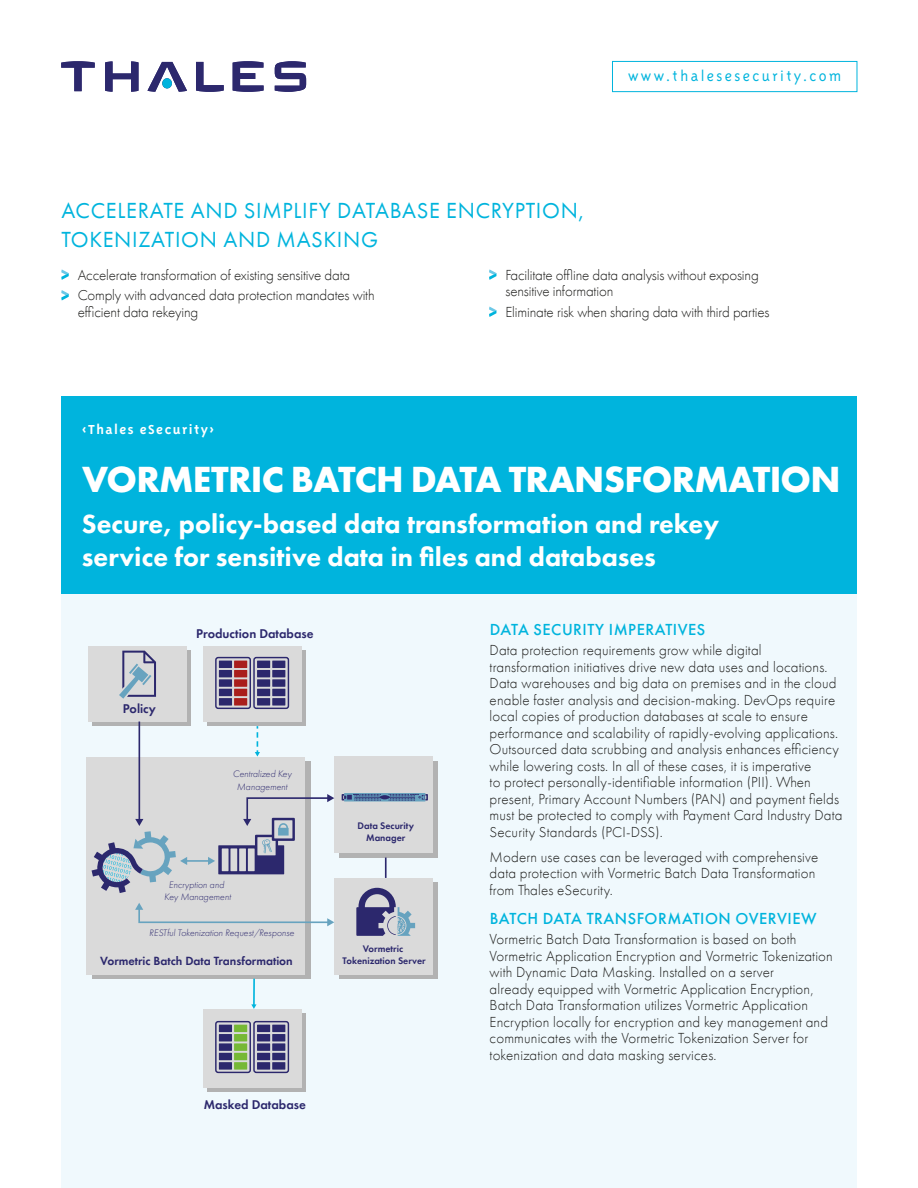
<style>
.page{position:relative;width:918px;height:1188px;background:#fff}
.page>*{position:absolute;margin:0;border:0;box-sizing:border-box;transform-origin:0 0}
.PLB_Main_Title{font:700 37.5px "Futura PT";letter-spacing:-.02em;color:#fff}
.PLB_Sub_Title{font:800 27px/33px "Futura PT";color:#fff}
.PLB_Top_Header{font:22.5px/28.8px "Futura PT";letter-spacing:.03em;color:#00b4dd}
.PLB_Body_Sub_Header{font:500 16.5px "Futura PT";letter-spacing:.03em;color:#00b4dd}
.t1{font:300 16.5px "Triplex Sans";letter-spacing:.145em;color:#00b4dd}
.PLB_Body_Text{font:300 15px/16.5px "Futura PT";letter-spacing:.01em;color:#1d1d1b}
.PLB_Body_Text-2{font:300 15px/16.5px "Futura PT";letter-spacing:-.01em;color:#1d1d1b}
.PLB_Product_Line{font:700 15px "Triplex Sans";letter-spacing:.1em;color:#fff}
.t2{font:600 13.05px "Futura PT";color:#2c286d}
.t3{font:600 12.3px "Futura PT";color:#2c286d}
.t4{font:italic 300 9.75px/12.3px "Futura PT";color:#2c286d;text-align:center}
.t5{font:600 9.75px/11.7px "Futura PT";color:#2c286d;text-align:center}
</style>
<div class="page">
<div style="left:61px;top:396px;width:796px;height:198px;background:#00b4dd"></div>
<svg style="left:275px;top:61px;width:31px;height:31px"></svg>
<svg style="left:233px;top:61px;width:31px;height:31px"></svg>
<svg style="left:196px;top:62px;width:28px;height:30px"></svg>
<svg style="left:147px;top:62px;width:40px;height:30px"></svg>
<div style="left:162px;top:78px;width:10px;height:10px;background:#00b4dd;border-radius:50%"></div>
<svg style="left:105px;top:61px;width:34px;height:31px"></svg>
<svg style="left:61px;top:61px;width:34px;height:30px"></svg>
<div style="left:612px;top:61px;width:245px;height:31px;border:1px solid #00b4dd"></div>
<div style="left:61px;top:594px;width:796px;height:594px;background:#f0f9fd"></div>
<svg style="left:61px;top:269px;width:8px;height:11px"></svg>
<svg style="left:61px;top:290px;width:8px;height:10px"></svg>
<svg style="left:489px;top:269px;width:7px;height:11px"></svg>
<svg style="left:489px;top:307px;width:7px;height:10px"></svg>
<div style="left:339px;top:883px;width:98px;height:96px;background:#b2b2b2"></div>
<div style="left:334px;top:878px;width:99px;height:96px;background:#dadada"></div>
<div style="left:339px;top:761px;width:98px;height:97px;background:#b2b2b2"></div>
<div style="left:334px;top:757px;width:99px;height:96px;background:#dadada"></div>
<div style="left:93px;top:761px;width:218px;height:218px;background:#b2b2b2"></div>
<div style="left:86px;top:757px;width:219px;height:217px;background:#dadada"></div>
<div style="left:208px;top:651px;width:98px;height:75px;background:#b2b2b2"></div>
<div style="left:203px;top:646px;width:98px;height:76px;background:#dadada"></div>
<div style="left:93px;top:651px;width:98px;height:75px;background:#b2b2b2"></div>
<div style="left:88px;top:646px;width:98px;height:76px;background:#dadada"></div>
<hr style="left:385px;top:858px;width:2px;height:20px;background:#2c286d">
<svg style="left:356px;top:888px;width:59px;height:48px"></svg>
<hr style="left:253px;top:979px;width:2px;height:26px;background:#00b4dd">
<svg style="left:251px;top:1004px;width:6px;height:5px"></svg>
<hr style="left:139px;top:722px;width:1px;height:98px;background:#2c286d">
<svg style="left:255px;top:726px;width:5px;height:31px"></svg>
<div style="left:219px;top:661px;width:13px;height:7px;background:#2c286d"></div>
<div style="left:234px;top:661px;width:13px;height:7px;background:#a91e1c"></div>
<div style="left:219px;top:670px;width:13px;height:7px;background:#2c286d"></div>
<div style="left:234px;top:670px;width:13px;height:7px;background:#a91e1c"></div>
<div style="left:219px;top:679px;width:13px;height:8px;background:#2c286d"></div>
<div style="left:234px;top:679px;width:13px;height:8px;background:#a91e1c"></div>
<div style="left:219px;top:689px;width:13px;height:7px;background:#2c286d"></div>
<div style="left:234px;top:689px;width:13px;height:7px;background:#a91e1c"></div>
<div style="left:219px;top:698px;width:13px;height:8px;background:#2c286d"></div>
<div style="left:234px;top:698px;width:13px;height:8px;background:#a91e1c"></div>
<div style="left:215px;top:657px;width:36px;height:52px;border:1px solid #2c286d;border-radius:2px"></div>
<div style="left:257px;top:661px;width:13px;height:7px;background:#2c286d"></div>
<div style="left:272px;top:661px;width:13px;height:7px;background:#2c286d"></div>
<div style="left:257px;top:670px;width:13px;height:7px;background:#2c286d"></div>
<div style="left:272px;top:670px;width:13px;height:7px;background:#2c286d"></div>
<div style="left:257px;top:679px;width:13px;height:8px;background:#2c286d"></div>
<div style="left:272px;top:679px;width:13px;height:8px;background:#2c286d"></div>
<div style="left:257px;top:689px;width:13px;height:7px;background:#2c286d"></div>
<div style="left:272px;top:689px;width:13px;height:7px;background:#2c286d"></div>
<div style="left:257px;top:698px;width:13px;height:8px;background:#2c286d"></div>
<div style="left:272px;top:698px;width:13px;height:8px;background:#2c286d"></div>
<div style="left:253px;top:657px;width:36px;height:52px;border:1px solid #2c286d;border-radius:2px"></div>
<div style="left:208px;top:1014px;width:98px;height:78px;background:#b2b2b2"></div>
<div style="left:203px;top:1009px;width:98px;height:79px;background:#dadada"></div>
<div style="left:219px;top:1025px;width:13px;height:7px;background:#2c286d"></div>
<div style="left:234px;top:1025px;width:13px;height:7px;background:#76b836"></div>
<div style="left:219px;top:1034px;width:13px;height:7px;background:#2c286d"></div>
<div style="left:234px;top:1034px;width:13px;height:7px;background:#76b836"></div>
<div style="left:219px;top:1043px;width:13px;height:8px;background:#2c286d"></div>
<div style="left:234px;top:1043px;width:13px;height:8px;background:#76b836"></div>
<div style="left:219px;top:1053px;width:13px;height:7px;background:#2c286d"></div>
<div style="left:234px;top:1053px;width:13px;height:7px;background:#76b836"></div>
<div style="left:219px;top:1062px;width:13px;height:8px;background:#2c286d"></div>
<div style="left:234px;top:1062px;width:13px;height:8px;background:#76b836"></div>
<div style="left:215px;top:1021px;width:36px;height:52px;border:1px solid #2c286d;border-radius:2px"></div>
<div style="left:257px;top:1025px;width:13px;height:7px;background:#2c286d"></div>
<div style="left:272px;top:1025px;width:13px;height:7px;background:#2c286d"></div>
<div style="left:257px;top:1034px;width:13px;height:7px;background:#2c286d"></div>
<div style="left:272px;top:1034px;width:13px;height:7px;background:#2c286d"></div>
<div style="left:257px;top:1043px;width:13px;height:8px;background:#2c286d"></div>
<div style="left:272px;top:1043px;width:13px;height:8px;background:#2c286d"></div>
<div style="left:257px;top:1053px;width:13px;height:7px;background:#2c286d"></div>
<div style="left:272px;top:1053px;width:13px;height:7px;background:#2c286d"></div>
<div style="left:257px;top:1062px;width:13px;height:8px;background:#2c286d"></div>
<div style="left:272px;top:1062px;width:13px;height:8px;background:#2c286d"></div>
<div style="left:253px;top:1021px;width:36px;height:52px;border:1px solid #2c286d;border-radius:2px"></div>
<svg style="left:119px;top:651px;width:37px;height:48px"></svg>
<svg style="left:344px;top:793px;width:81px;height:9px"></svg>
<svg style="left:342px;top:794px;width:86px;height:7px"></svg>
<hr style="left:186px;top:860px;width:23px;height:2px;background:#67a3bf">
<svg style="left:208px;top:794px;width:126px;height:80px"></svg>
<svg style="left:92px;top:819px;width:95px;height:74px"></svg>
<svg style="left:135px;top:903px;width:199px;height:23px"></svg>
<p class="t1" style="left:628px;top:67px;width:215px">www.thalesesecurity.com</p>
<p class="PLB_Top_Header" style="left:61px;top:196px;width:525px">ACCELERATE AND SIMPLIFY DATABASE ENCRYPTION,<br>TOKENIZATION AND MASKING</p>
<p class="PLB_Body_Text-2" style="left:78px;top:267px;width:274px">Accelerate transformation of existing sensitive data</p>
<p class="PLB_Body_Text-2" style="left:78px;top:287px;width:298px">Comply with advanced data protection mandates with efficient data rekeying</p>
<p class="PLB_Body_Text-2" style="left:505px;top:267px;width:255px">Facilitate offline data analysis without exposing sensitive information</p>
<p class="PLB_Body_Text-2" style="left:505px;top:304px;width:265px">Eliminate risk when sharing data with third parties</p>
<p class="PLB_Product_Line" style="left:82px;top:421px;width:134px">&lt;Thales eSecurity&gt;</p>
<p class="PLB_Main_Title" style="left:82px;top:455px;width:760px">VORMETRIC BATCH DATA TRANSFORMATION</p>
<p class="PLB_Sub_Title" style="left:82px;top:507px;width:639px">Secure, policy-based data transformation and rekey service for sensitive data in files and databases</p>
<p class="t2" style="left:123px;top:701px;width:35px">Policy</p>
<p class="t2" style="left:196px;top:626px;width:119px">Production Database</p>
<p class="t4" style="left:233px;top:768px;width:60px">Centralized Key<br>Management</p>
<p class="t4" style="left:164px;top:878px;width:68px">Encryption and<br>Key Management</p>
<p class="t4" style="left:149px;top:927px;width:147px">RESTful Tokenization Request/Response</p>
<p class="t3" style="left:100px;top:953px;width:194px">Vormetric Batch Data Transformation</p>
<p class="t5" style="left:358px;top:820px;width:58px">Data Security<br>Manager</p>
<p class="t5" style="left:343px;top:943px;width:85px">Vormetric<br>Tokenization Server</p>
<p class="t2" style="left:204px;top:1096px;width:104px">Masked Database</p>
<p class="PLB_Body_Sub_Header" style="left:490px;top:619px;width:217px">DATA SECURITY IMPERATIVES</p>
<p class="PLB_Body_Text" style="left:490px;top:642px;width:355px">Data protection requirements grow while digital transformation initiatives drive new data uses and locations.<br>Data warehouses and big data on premises and in the cloud enable faster analysis and decision-making. DevOps require local copies of production databases at scale to ensure performance and scalability of rapidly-evolving applications.<br>Outsourced data scrubbing and analysis enhances efficiency while lowering costs. In all of these cases, it is imperative<br>to protect personally-identifiable information (PII). When present, Primary Account Numbers (PAN) and payment fields must be protected to comply with Payment Card Industry Data Security Standards (PCI-DSS).</p>
<p class="PLB_Body_Text" style="left:490px;top:849px;width:330px">Modern use cases can be leveraged with comprehensive data protection with Vormetric Batch Data Transformation from Thales eSecurity.</p>
<p class="PLB_Body_Sub_Header" style="left:490px;top:908px;width:328px">BATCH DATA TRANSFORMATION OVERVIEW</p>
<p class="PLB_Body_Text" style="left:490px;top:931px;width:345px">Vormetric Batch Data Transformation is based on both Vormetric Application Encryption and Vormetric Tokenization with Dynamic Data Masking. Installed on a server<br>already equipped with Vormetric Application Encryption, Batch Data Transformation utilizes Vormetric Application Encryption locally for encryption and key management and communicates with the Vormetric Tokenization Server for tokenization and data masking services.</p>
</div>
